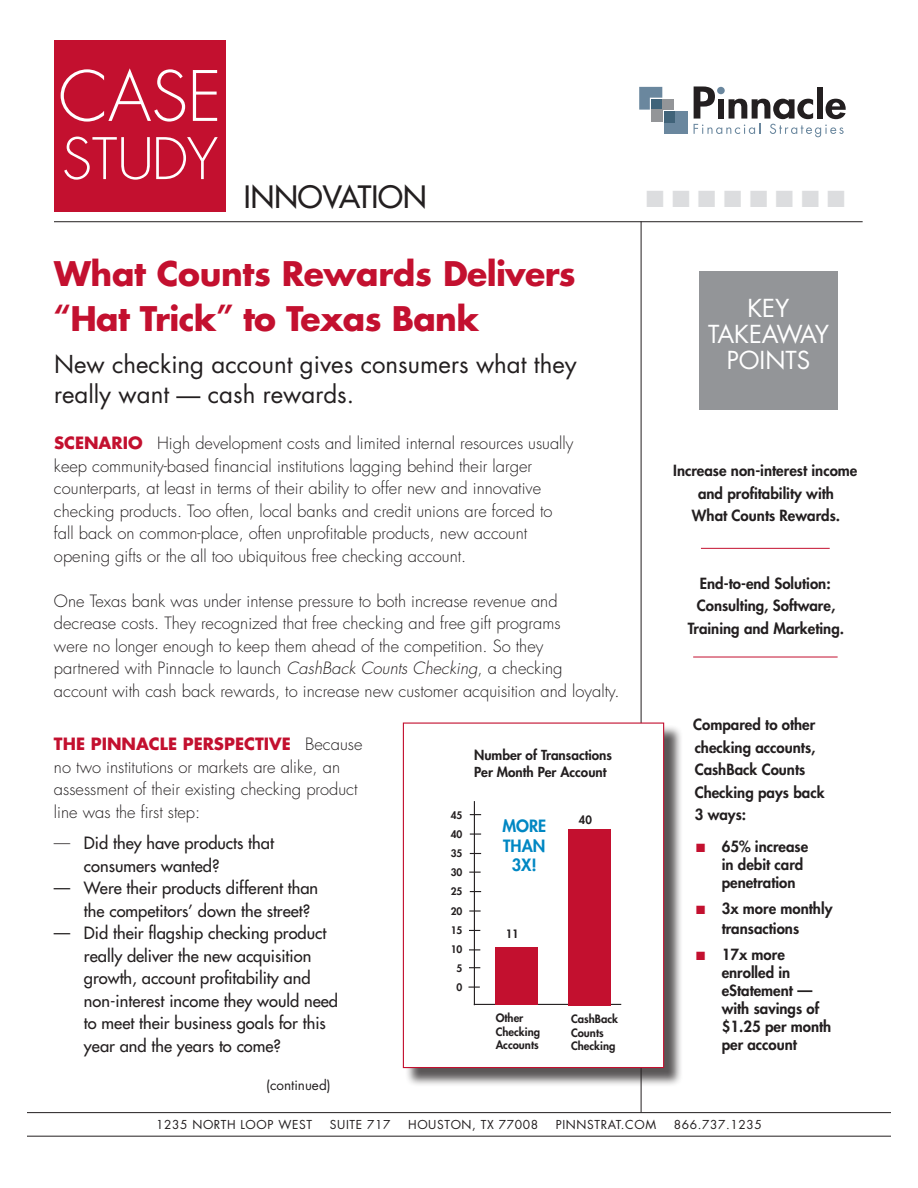
<style>
.page{position:relative;width:918px;height:1188px;background:#fff}
.page>*{position:absolute;margin:0;border:0;box-sizing:border-box;transform-origin:0 0}
.t1{font:300 67.5px "Futura";color:#fff}
.t2{font:300 55.65px "Futura";color:#fff}
.t3{font:700 33px/45px "Futura";letter-spacing:-.02em;color:#c3102f}
.t4{font:30px "Futura";color:#231f20}
.t5{font:24.15px/26px "Futura";color:#fff}
.t6{font:24px/30px "Futura";color:#231f20}
.t7{font:23.55px "Zapf Dingbats ITC";color:#dcdddf}
.t8{font:300 16.5px/22.5px "Futura";color:#231f20}
.t9{font:16.5px/22.5px "Futura";color:#231f20}
.t10{font:800 16.5px/19.8px "Futura";color:#0087c3;text-align:center}
.t11{font:700 16.5px "Futura";color:#c3102f}
.t12{font:800 15px/22.5px "Futura";color:#231f20;text-align:center}
.t13{font:800 13.5px/16.2px "Futura";color:#231f20}
.t14{font:13.5px "Futura";color:#231f20}
.t15{font:12px "Futura";letter-spacing:.05em;color:#231f20}
.t16{font:800 11.25px/13.5px "Futura";color:#231f20}
.t17{font:800 10.2px/19.2px "Futura";color:#231f20;text-align:center}
.s1{font-weight:700;color:#c3102f}
.s2{font-style:italic}
.s3{font-weight:300}
.s4{color:#c3102f}
</style>
<div class="page">
<hr style="left:641px;top:221px;width:1px;height:891px;background:#231f20">
<hr style="left:27px;top:1112px;width:864px;height:1px;background:#231f20">
<hr style="left:27px;top:1136px;width:864px;height:1px;background:#231f20">
<div style="left:54px;top:40px;width:171px;height:172px;background:#c3102f"></div>
<hr style="left:54px;top:221px;width:809px;height:1px;background:#231f20">
<div style="left:699px;top:271px;width:139px;height:138px;background:#939598"></div>
<hr style="left:701px;top:548px;width:129px;height:1px;background:#c3102f">
<hr style="left:693px;top:657px;width:145px;height:1px;background:#c3102f">
<div style="left:651px;top:110px;width:11px;height:12px;background:#939598"></div>
<div style="left:662px;top:99px;width:12px;height:11px;background:#939598"></div>
<div style="left:664px;top:111px;width:23px;height:23px;background:#6a879e"></div>
<svg style="left:639px;top:87px;width:23px;height:23px"></svg>
<div style="left:664px;top:111px;width:11px;height:12px;background:#406379"></div>
<svg style="left:694px;top:86px;width:152px;height:51px"></svg>
<div style="left:717px;top:87px;width:8px;height:7px;background:#6a879e;border-radius:50%"></div>
<div style="left:405px;top:725px;width:278px;height:362px;background:#231f20;opacity:.75"></div>
<div style="left:403px;top:723px;width:261px;height:345px;background:#fff;border:1px solid #c3102f"></div>
<hr style="left:474px;top:1004px;width:147px;height:1px;background:#231f20">
<hr style="left:474px;top:801px;width:1px;height:204px;background:#231f20">
<svg style="left:469px;top:910px;width:12px;height:2px"></svg>
<div style="left:495px;top:947px;width:43px;height:57px;background:#c3102f"></div>
<div style="left:568px;top:829px;width:43px;height:176px;background:#c3102f"></div>
<h1 class="t1" style="left:58px;top:53px;width:165px">Case</h1>
<h2 class="t2" style="left:62px;top:123px;width:158px">Study</h2>
<h3 class="t4" style="left:244px;top:178px;width:184px">INNOVATION</h3>
<h3 class="t7" style="left:646px;top:188px;width:201px">■ ■ ■ ■ ■ ■ ■ ■</h3>
<h3 class="t3" style="left:54px;top:250px;width:523px">What Counts Rewards Delivers <sup>“</sup>Hat Trick<sup>”</sup> to Texas Bank</h3>
<h3 class="t6" style="left:54px;top:349px;width:524px">New checking account gives consumers what they really want — cash rewards.</h3>
<p class="t8" style="left:54px;top:432px;width:521px"><span class="s1">scenario</span> High development costs and limited internal resources usually keep community-based financial institutions lagging behind their larger counterparts, at least in terms of their ability to offer new and innovative checking products. Too often, local banks and credit unions are forced to fall back on common-place, often unprofitable products, new account opening gifts or the all too ubiquitous free checking account.</p>
<p class="t8" style="left:54px;top:590px;width:567px">One Texas bank was under intense pressure to both increase revenue and decrease costs. They recognized that free checking and free gift programs<br>were no longer enough to keep them ahead of the competition. So they<br>partnered with Pinnacle to launch <span class="s2">CashBack Counts Checking</span>, a checking account with cash back rewards, to increase new customer acquisition and loyalty.</p>
<p class="t11" style="left:54px;top:733px;width:61px">The PINNA</p>
<p class="t8" style="left:54px;top:733px;width:310px;text-indent:95px"><span class="s1">CLE Perspective</span> Because no two institutions or markets are alike, an assessment of their existing checking product line was the first step:</p>
<p class="t9" style="left:84px;top:832px;width:192px;text-indent:-30px"><span class="s3">—</span> Did they have products that consumers wanted?</p>
<p class="t9" style="left:84px;top:877px;width:236px;text-indent:-30px">— Were their products different than the competitors’ down the street?</p>
<p class="t9" style="left:84px;top:922px;width:255px;text-indent:-30px">— Did their flagship checking product really deliver the new acquisition growth, account profitability and non-interest income they would need to meet their business goals for this year and the years to come?</p>
<p class="t14" style="left:266px;top:1075px;width:66px">(continued)</p>
<p class="t13" style="left:474px;top:747px;width:139px">Number of Transactions<br>Per Month Per Account</p>
<p class="t17" style="left:451px;top:805px;width:13px">45<br>40<br>35<br>30<br>25<br>20<br>15<br>10<br>5<br>0</p>
<p class="t16" style="left:579px;top:813px;width:15px">40</p>
<p class="t10" style="left:502px;top:816px;width:45px">MORE<br>THAN<br>3X!</p>
<p class="t16" style="left:506px;top:926px;width:15px">11</p>
<p class="t16" style="left:496px;top:1011px;width:46px">Other<br>Checking<br>Accounts</p>
<p class="t16" style="left:571px;top:1012px;width:49px">CashBack<br>Counts<br>Checking</p>
<h3 class="t5" style="left:708px;top:295px;width:83px;text-indent:40px">Key<br>Takeawa</h3>
<h3 class="t5" style="left:815px;top:321px;width:16px">y</h3>
<h3 class="t5" style="left:727px;top:347px;width:85px">Points</h3>
<p class="t12" style="left:673px;top:459px;width:186px">Increase non-interest income and profitability with<br>What Counts Rewards.</p>
<p class="t12" style="left:688px;top:572px;width:158px">End-to-end Solution:<br>Consulting, Software,<br>Training and Marketing.</p>
<p class="t12" style="left:693px;top:713px;width:133px;text-align:left">Compared to other checking accounts,<br>CashBack Counts<br>Checking pays back<br>3 ways:</p>
<p class="t12" style="left:722px;top:837px;width:88px;line-height:18px;text-align:left;text-indent:-25px"><span class="s4">■</span> 65% increase in debit card penetration</p>
<p class="t12" style="left:696px;top:899px;width:138px;line-height:19.5px"><span class="s4">■</span> 3x more monthly transactions</p>
<p class="t12" style="left:722px;top:945px;width:111px;line-height:18px;text-align:left;text-indent:-25px"><span class="s4">■</span> 17x more enrolled in eStatement — with savings of $1.25 per month per account</p>
<p class="t15" style="left:156px;top:1116px;width:157px">1235 North Loop West</p>
<p class="t15" style="left:330px;top:1116px;width:62px">Suite 717</p>
<p class="t15" style="left:408px;top:1116px;width:190px">Houston T PI NNSTR</p>
<p class="t15" style="left:616px;top:1116px;width:42px">T.com</p>
<p class="t15" style="left:674px;top:1116px;width:89px">866.737.1235</p>
</div>
